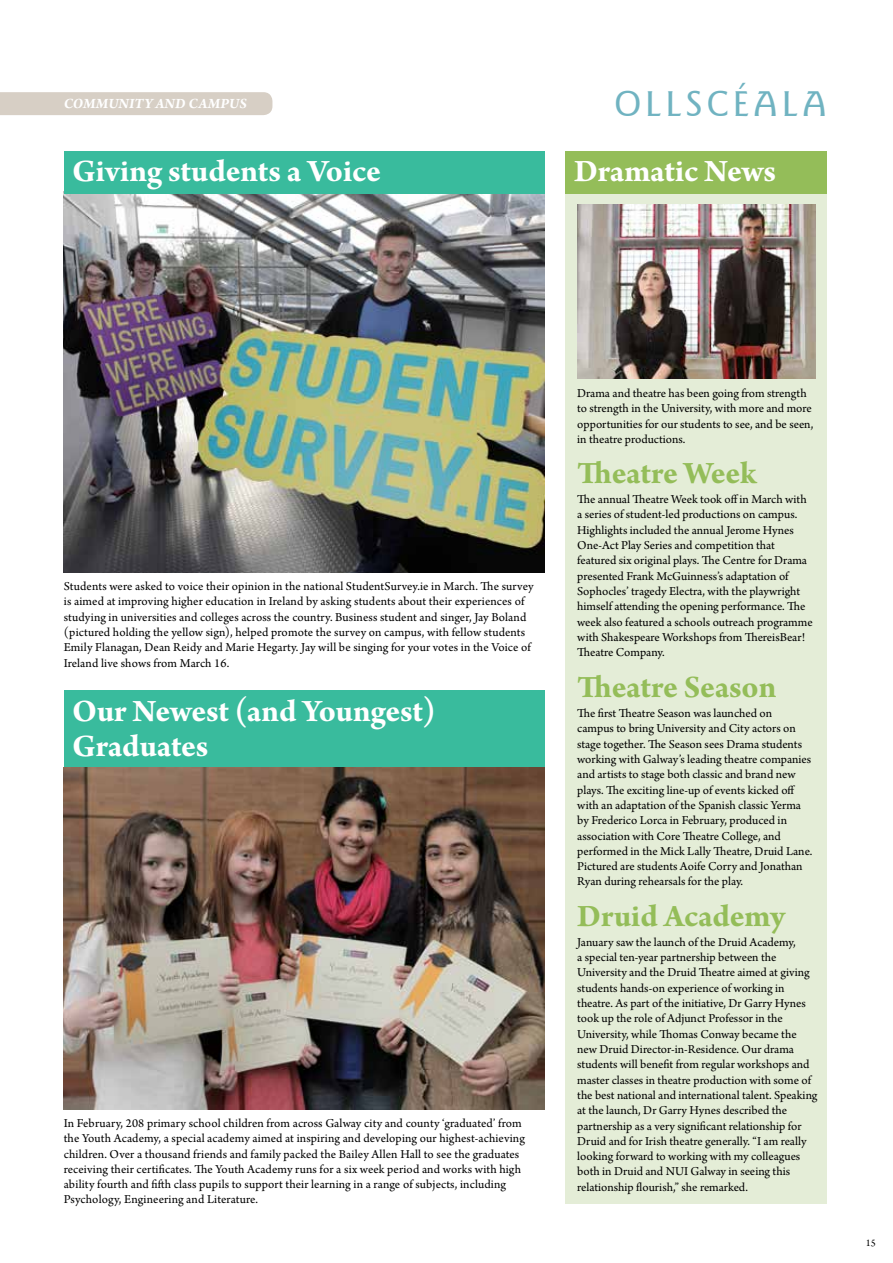
<style>
.page{position:relative;width:893px;height:1263px;background:#fff}
.page>*{position:absolute;margin:0;border:0;box-sizing:border-box;transform-origin:0 0}
.t1{font:500 36px "Goudy Sans IT Cby BT";letter-spacing:.105em;color:#70b3c1}
.t2{font:700 33px/34.5px "Arno Pro";letter-spacing:-.005em;color:#fff}
.t3{font:700 33px "Arno Pro";letter-spacing:-.005em;color:#94bd59}
.t4{font:italic 700 15px "Arno Pro";letter-spacing:.01em;color:#fff}
.t5{font:12.75px/15.3px "Arno Pro";color:#000}
.t6{font:10.5px "Arno Pro";color:#000}
</style>
<div class="page">
<div style="left:566px;top:151px;width:261px;height:1052px;background:#e4edd7"></div>
<img style="left:64px;top:193px;width:480px;height:379px">
<img style="left:64px;top:767px;width:480px;height:342px">
<img style="left:577px;top:204px;width:238px;height:174px">
<div style="left:0;top:92px;width:272px;height:23px;background:#d7cfc5"></div>
<div style="left:64px;top:151px;width:480px;height:42px;background:#39bb9d"></div>
<div style="left:64px;top:691px;width:480px;height:76px;background:#39bb9d"></div>
<div style="left:566px;top:151px;width:261px;height:42px;background:#94bd59"></div>
<p class="t4" style="left:64px;top:95px;width:185px">COMMUNITY AND CAMPUS</p>
<h2 class="t2" style="left:72px;top:156px;width:310px">Giving students a Voice</h2>
<h1 class="t1" style="left:615px;top:81px;width:214px">OLLSCÉALA</h1>
<h2 class="t2" style="left:574px;top:156px;width:203px">Dramatic News</h2>
<p class="t5" style="left:64px;top:579px;width:471px">Students were asked to voice their opinion in the national StudentSurvey.ie in March. The survey is aimed at improving higher education in Ireland by asking students about their experiences of studying in universities and colleges across the country. Business student and singer, Jay Boland (pictured holding the yellow sign), helped promote the survey on campus, with fellow students Emily Flanagan, Dean Reidy and Marie Hegarty. Jay will be singing for your votes in the Voice of Ireland live shows from March 16.</p>
<h2 class="t2" style="left:72px;top:696px;width:365px">Our Newest (and Youngest)<br>Graduates</h2>
<p class="t5" style="left:64px;top:1116px;width:463px">In February, 208 primary school children from across Galway city and county ‘graduated’ from the Youth Academy, a special academy aimed at inspiring and developing our highest-achieving children. Over a thousand friends and family packed the Bailey Allen Hall to see the graduates receiving their certificates. The Youth Academy runs for a six week period and works with high ability fourth and fifth class pupils to support their learning in a range of subjects, including Psychology, Engineering and Literature.</p>
<p class="t5" style="left:577px;top:386px;width:238px">Drama and theatre has been going from strength to strength in the University, with more and more opportunities for our students to see, and be seen, in theatre productions.</p>
<h2 class="t3" style="left:577px;top:454px;width:181px">Theatre Week</h2>
<p class="t5" style="left:577px;top:492px;width:237px">The annual Theatre Week took off in March with a series of student-led productions on campus.<br>Highlights included the annual Jerome Hynes One-Act Play Series and competition that featured six original plays. The Centre for Drama presented Frank McGuinness’s adaptation of Sophocles’ tragedy Electra, with the playwright himself attending the opening performance. The week also featured a schools outreach programme with Shakespeare Workshops from ThereisBear!<br>Theatre Company.</p>
<h2 class="t3" style="left:577px;top:668px;width:201px">Theatre Season</h2>
<p class="t5" style="left:577px;top:706px;width:237px">The first Theatre Season was launched on<br>campus to bring University and City actors on stage together. The Season sees Drama students working with Galway’s leading theatre companies and artists to stage both classic and brand new plays. The exciting line-up of events kicked off with an adaptation of the Spanish classic Yerma by Frederico Lorca in February, produced in association with Core Theatre College, and performed in the Mick Lally Theatre, Druid Lane.<br>Pictured are students Aoife Corry and Jonathan Ryan during rehearsals for the play.</p>
<h2 class="t3" style="left:577px;top:897px;width:209px">Druid Academy</h2>
<p class="t5" style="left:577px;top:935px;width:242px">January saw the launch of the Druid Academy,<br>a special ten-year partnership between the University and the Druid Theatre aimed at giving students hands-on experience of working in theatre. As part of the initiative, Dr Garry Hynes took up the role of Adjunct Professor in the University, while Thomas Conway became the new Druid Director-in-Residence. Our drama students will benefit from regular workshops and master classes in theatre production with some of the best national and international talent. Speaking at the launch, Dr Garry Hynes described the partnership as a very significant relationship for Druid and for Irish theatre generally. “I am really looking forward to working with my colleagues both in Druid and NUI Galway in seeing this relationship flourish,” she remarked.</p>
<p class="t6" style="left:866px;top:1237px;width:11px">15</p>
</div>
